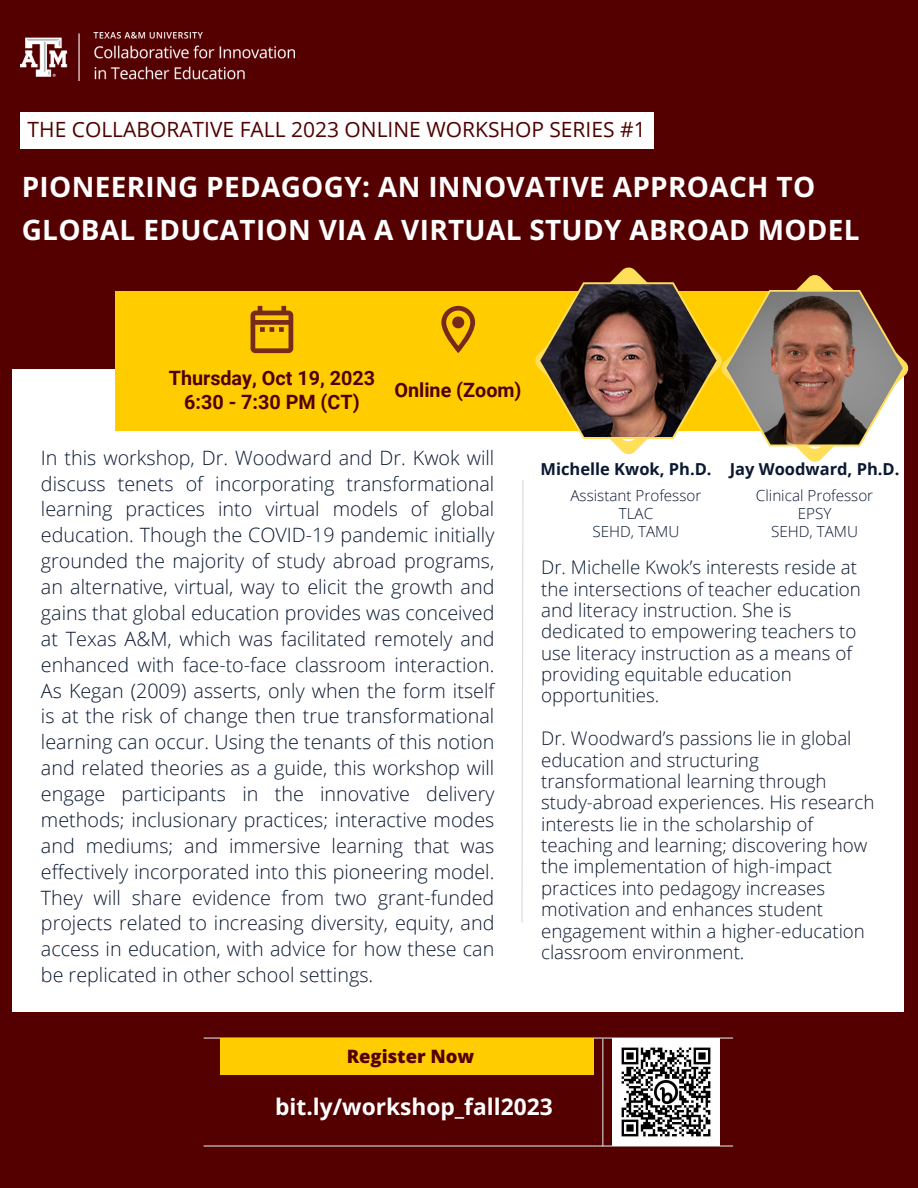
<style>
.page{position:relative;width:918px;height:1188px;background:#500}
.page>*{position:absolute;margin:0;border:0;box-sizing:border-box;transform-origin:0 0}
.t1{font:700 27.9px/42.8px "Open Sans";letter-spacing:.015em;color:#fff}
.t2{font:700 22.8px "Open Sans";color:#fff}
.t3{font:21px "Open Sans";color:#500000}
.t4{font:300 19.8px/25.8px "Open Sans";color:#0a1931;text-align:justify}
.t5{font:700 19.8px "Roboto";color:#500000}
.t6{font:300 18.75px/21.3px "Open Sans";color:#0a1931}
.t7{font:800 18.45px "Open Sans";color:#500}
.t8{font:700 16.5px "Open Sans";color:#0a1931}
.t9{font:300 15.3px "Open Sans";color:#0a1931}
</style>
<div class="page">
<div style="left:12px;top:369px;width:892px;height:643px;background:#fff"></div>
<div style="left:115px;top:291px;width:711px;height:139px;background:#fc0"></div>
<svg style="left:251px;top:306px;width:42px;height:47px"></svg>
<svg style="left:441px;top:306px;width:34px;height:47px"></svg>
<svg style="left:521px;top:480px;width:3px;height:443px"></svg>
<hr style="left:204px;top:1037px;width:529px;height:2px;background:#d9d9d9">
<hr style="left:204px;top:1145px;width:529px;height:2px;background:#d9d9d9">
<div style="left:220px;top:1039px;width:374px;height:36px;background:#fc0"></div>
<hr style="left:602px;top:1039px;width:1px;height:107px;background:#d9d9d9">
<img style="left:21px;top:33px;width:273px;height:48px">
<div style="left:21px;top:112px;width:633px;height:37px;background:#fff"></div>
<svg style="left:535px;top:267px;width:373px;height:195px"></svg>
<img style="left:612px;top:1039px;width:107px;height:106px">
<p class="t3" style="left:28px;top:115px;width:620px">THE COLLABORATIVE FALL 2023 ONLINE WORKSHOP SERIES #1</p>
<p class="t1" style="left:22px;top:165px;width:840px">PIONEERING PEDAGOGY: AN INNOVATIVE APPROACH TO<br>GLOBAL EDUCATION VIA A VIRTUAL STUDY ABROAD MODEL</p>
<p class="t5" style="left:169px;top:367px;width:208px">Thursday, Oct 19, 2023</p>
<p class="t5" style="left:184px;top:390px;width:177px">6:30 - 7:30 PM (CT)</p>
<p class="t5" style="left:394px;top:378px;width:129px">Online (Zoom)</p>
<p class="t4" style="left:41px;top:444px;width:455px">In this workshop, Dr. Woodward and Dr. Kwok will discuss tenets of incorporating transformational learning practices into virtual models of global education. Though the COVID-19 pandemic initially grounded the majority of study abroad programs, an alternative, virtual, way to elicit the growth and gains that global education provides was conceived at Texas A&amp;M, which was facilitated remotely and enhanced with face-to-face classroom interaction.<br>As Kegan (2009) asserts, only when the form itself is at the risk of change then true transformational learning can occur. Using the tenants of this notion and related theories as a guide, this workshop will engage participants in the innovative delivery methods; inclusionary practices; interactive modes and mediums; and immersive learning that was effectively incorporated into this pioneering model.<br>They will share evidence from two grant-funded projects related to increasing diversity, equity, and access in education, with advice for how these can be replicated in other school settings.</p>
<p class="t8" style="left:541px;top:458px;width:173px">Michelle Kwok, Ph.D.</p>
<p class="t9" style="left:570px;top:485px;width:132px">Assistant Professor</p>
<p class="t9" style="left:619px;top:503px;width:36px">TLAC</p>
<p class="t9" style="left:592px;top:521px;width:88px">SEHD, TAMU</p>
<p class="t8" style="left:730px;top:458px;width:171px">Jay Woodward, Ph.D.</p>
<p class="t9" style="left:756px;top:485px;width:119px">Clinical Professor</p>
<p class="t9" style="left:798px;top:503px;width:35px">EPSY</p>
<p class="t9" style="left:771px;top:521px;width:88px">SEHD, TAMU</p>
<p class="t6" style="left:541px;top:556px;width:321px">Dr. Michelle Kwok’s interests reside at the intersections of teacher education and literacy instruction. She is dedicated to empowering teachers to use literacy instruction as a means of providing equitable education opportunities.</p>
<p class="t6" style="left:541px;top:727px;width:335px">Dr. Woodward’s passions lie in global education and structuring transformational learning through study-abroad experiences. His research interests lie in the scholarship of teaching and learning; discovering how the implementation of high-impact practices into pedagogy increases motivation and enhances student engagement within a higher-education classroom environment.</p>
<p class="t7" style="left:347px;top:1043px;width:129px">Register Now</p>
<p class="t2" style="left:275px;top:1091px;width:279px">bit.ly/workshop_fall2023</p>
</div>
